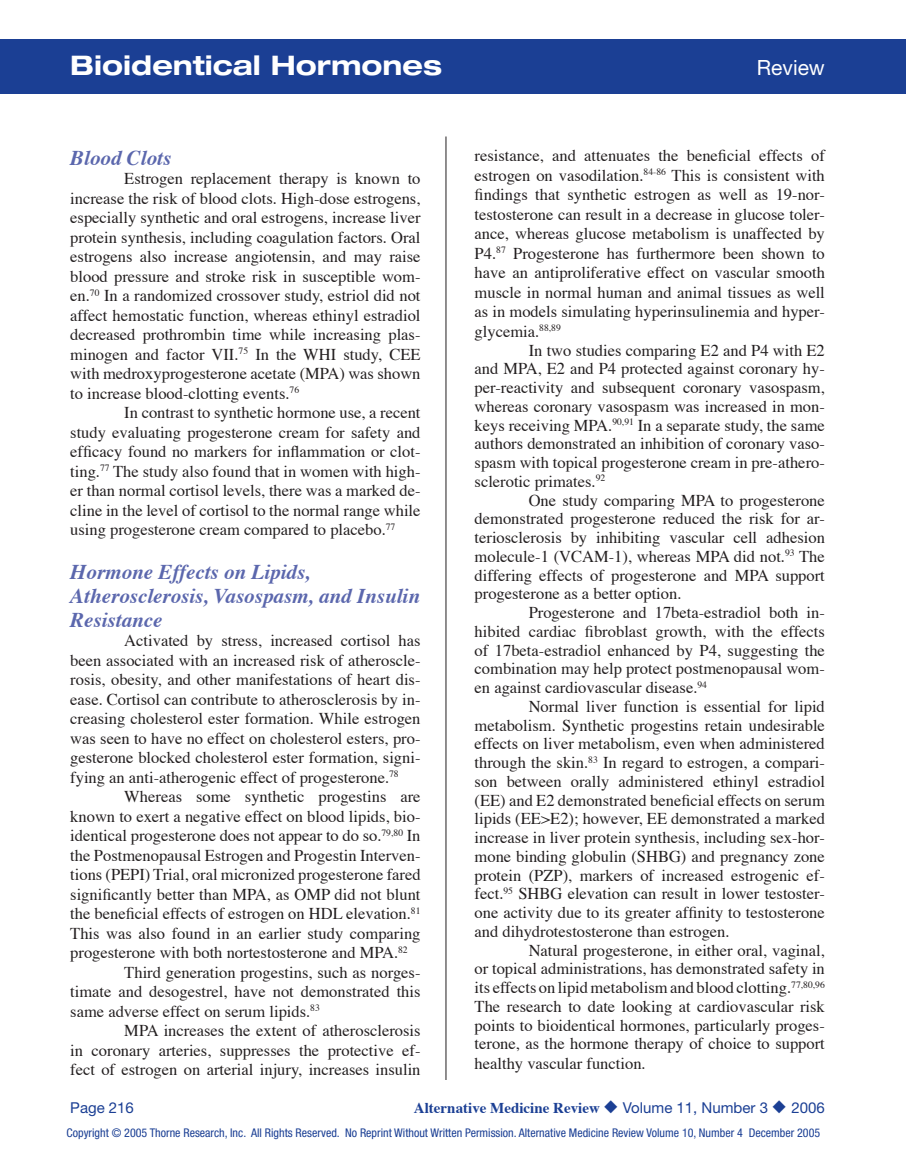
<style>
.page{position:relative;width:906px;height:1161px;background:#fff}
.page>*{position:absolute;margin:0;border:0;box-sizing:border-box;transform-origin:0 0}
.t1{font:700 expanded 27px "Helvetica Neue";color:#fff}
.t2{font:italic 700 21px/24px "Times";color:#5b67ad}
.t3{font:21px "Helvetica Neue";color:#fff}
.t4{font:16.5px/19.5px "Times";color:#231f20;text-align:justify}
.t5{font:700 15px "Times";color:#1b3f94}
.t6{font:15px "Helvetica Neue";color:#1b3f94}
.t7{font:condensed 12px "Helvetica Neue";color:#1b3f94}
.s1{font-family:"Helvetica Neue";font-weight:400}
</style>
<div class="page">
<div style="left:0;top:39px;width:905px;height:55px;background:#1b3f94"></div>
<hr style="left:445px;top:136px;width:1px;height:944px;background:#231f20">
<hr style="left:905px;top:39px;width:1px;height:55px;background:#1b3f94">
<h1 class="t1" style="left:70px;top:48px;width:373px">Bioidentical Hormones</h1>
<p class="t3" style="left:756px;top:55px;width:70px">Review</p>
<p class="t2" style="left:70px;top:147px;width:102px">Blood Clots</p>
<p class="t4" style="left:70px;top:170px;width:351px;text-indent:54px">Estrogen replacement therapy is known to increase the risk of blood clots. High-dose estrogens, especially synthetic and oral estrogens, increase liver protein synthesis, including coagulation factors. Oral estrogens also increase angiotensin, and may raise blood pressure and stroke risk in susceptible wom&shy;en.<sup>70</sup> In a randomized crossover study, estriol did not affect hemostatic function, whereas ethinyl estradiol decreased prothrombin time while increasing plas&shy;minogen and factor VII.<sup>75</sup> In the WHI study, CEE with medroxyprogesterone acetate (MPA) was shown to increase blood-clotting events.<sup>76</sup></p>
<p class="t4" style="left:70px;top:404px;width:351px;text-indent:54px">In contrast to synthetic hormone use, a recent study evaluating progesterone cream for safety and efficacy found no markers for inflammation or clot&shy;ting.<sup>77</sup> The study also found that in women with high&shy;er than normal cortisol levels, there was a marked de&shy;cline in the level of cortisol to the normal range while using progesterone cream compared to placebo.<sup>77</sup></p>
<p class="t2" style="left:70px;top:561px;width:351px">Hormone Effects on Lipids,<br>Atherosclerosis, Vasospasm, and Insulin<br>Resistance</p>
<p class="t4" style="left:70px;top:632px;width:351px;text-indent:54px">Activated by stress, increased cortisol has been associated with an increased risk of atheroscle&shy;rosis, obesity, and other manifestations of heart dis&shy;ease. Cortisol can contribute to atherosclerosis by in&shy;creasing cholesterol ester formation. While estrogen was seen to have no effect on cholesterol esters, pro&shy;gesterone blocked cholesterol ester formation, signi&shy;fying an anti-atherogenic effect of progesterone.<sup>78</sup></p>
<p class="t4" style="left:124px;top:788px;width:297px">Whereas some synthetic progestins are</p>
<p class="t4" style="left:70px;top:807px;width:351px">known to exert a negative effect on blood lipids, bio-</p>
<p class="t4" style="left:70px;top:827px;width:351px">identical progesterone does not appear to do so.<sup>79,80</sup> In</p>
<p class="t4" style="left:70px;top:846px;width:351px">the Postmenopausal Estrogen and Progestin Interven-</p>
<p class="t4" style="left:70px;top:866px;width:351px">tions (PEPI) Trial, oral micronized progesterone fared</p>
<p class="t4" style="left:70px;top:885px;width:351px">significantly better than MPA, as OMP did not blunt</p>
<p class="t4" style="left:70px;top:905px;width:351px">the beneficial effects of estrogen on HDL elevation.<sup>81</sup></p>
<p class="t4" style="left:70px;top:924px;width:351px">This was also found in an earlier study comparing</p>
<p class="t4" style="left:70px;top:944px;width:339px">progesterone with both nortestosterone and MPA.<sup>82</sup></p>
<p class="t4" style="left:124px;top:963px;width:297px">Third generation progestins, such as norges-</p>
<p class="t4" style="left:70px;top:983px;width:351px">timate and desogestrel, have not demonstrated this</p>
<p class="t4" style="left:70px;top:1002px;width:251px">same adverse effect on serum lipids.<sup>83</sup></p>
<p class="t4" style="left:124px;top:1022px;width:297px">MPA increases the extent of atherosclerosis</p>
<p class="t4" style="left:70px;top:1041px;width:351px">in coronary arteries, suppresses the protective ef-</p>
<p class="t4" style="left:70px;top:1061px;width:351px">fect of estrogen on arterial injury, increases insulin</p>
<p class="t4" style="left:474px;top:147px;width:351px">resistance, and attenuates the beneficial effects of estrogen on vasodilation.<sup>84-86</sup> This is consistent with findings that synthetic estrogen as well as 19-nor&shy;testosterone can result in a decrease in glucose toler&shy;ance, whereas glucose metabolism is unaffected by P4.<sup>87</sup> Progesterone has furthermore been shown to have an antiproliferative effect on vascular smooth muscle in normal human and animal tissues as well as in models simulating hyperinsulinemia and hyper&shy;glycemia.<sup>88,89</sup></p>
<p class="t4" style="left:474px;top:342px;width:351px;line-height:18.8px;text-indent:54px">In two studies comparing E2 and P4 with E2 and MPA, E2 and P4 protected against coronary hy&shy;per-reactivity and subsequent coronary vasospasm, whereas coronary vasospasm was increased in mon&shy;keys receiving MPA.<sup>90,91</sup> In a separate study, the same authors demonstrated an inhibition of coronary vaso&shy;spasm with topical progesterone cream in pre-athero&shy;sclerotic primates.<sup>92</sup></p>
<p class="t4" style="left:474px;top:492px;width:351px;line-height:18.8px;text-indent:54px">One study comparing MPA to progesterone demonstrated progesterone reduced the risk for ar&shy;teriosclerosis by inhibiting vascular cell adhesion molecule-1 (VCAM-1), whereas MPA did not.<sup>93</sup> The differing effects of progesterone and MPA support progesterone as a better option.</p>
<p class="t4" style="left:474px;top:604px;width:351px;line-height:18.8px;text-indent:54px">Progesterone and 17beta-estradiol both in&shy;hibited cardiac fibroblast growth, with the effects of 17beta-estradiol enhanced by P4, suggesting the combination may help protect postmenopausal wom&shy;en against cardiovascular disease.<sup>94</sup></p>
<p class="t4" style="left:474px;top:698px;width:351px;line-height:18.8px;text-indent:54px">Normal liver function is essential for lipid metabolism. Synthetic progestins retain undesirable effects on liver metabolism, even when administered through the skin.<sup>83</sup> In regard to estrogen, a compari&shy;son between orally administered ethinyl estradiol (EE) and E2 demonstrated beneficial effects on serum lipids (EE&gt;E2); however, EE demonstrated a marked increase in liver protein synthesis, including sex-hor&shy;mone binding globulin (SHBG) and pregnancy zone protein (PZP), markers of increased estrogenic ef&shy;fect.<sup>95</sup> SHBG elevation can result in lower testoster&shy;one activity due to its greater affinity to testosterone and dihydrotestosterone than estrogen.</p>
<p class="t4" style="left:474px;top:942px;width:351px;line-height:18.9px;text-indent:54px">Natural progesterone, in either oral, vaginal, or topical administrations, has demonstrated safety in its effects on lipid metabolism and blood clotting.<sup>77,80,96<br></sup>The research to date looking at cardiovascular risk points to bioidentical hormones, particularly proges&shy;terone, as the hormone therapy of choice to support healthy vascular function.</p>
<p class="t6" style="left:70px;top:1099px;width:65px">Page 216</p>
<p class="t5" style="left:414px;top:1098px;width:412px">Alternative Medicine Review ◆ <span class="s1">Volume 11, Number 3</span> ◆ <span class="s1">2006</span></p>
<p class="t7" style="left:67px;top:1126px;width:754px">Copyright © 2005 Thorne Research, Inc. All Rights Reserved. No Reprint Without Written Permission. Alternative Medicine Review Volume 10, Number 4 December 2005</p>
</div>
